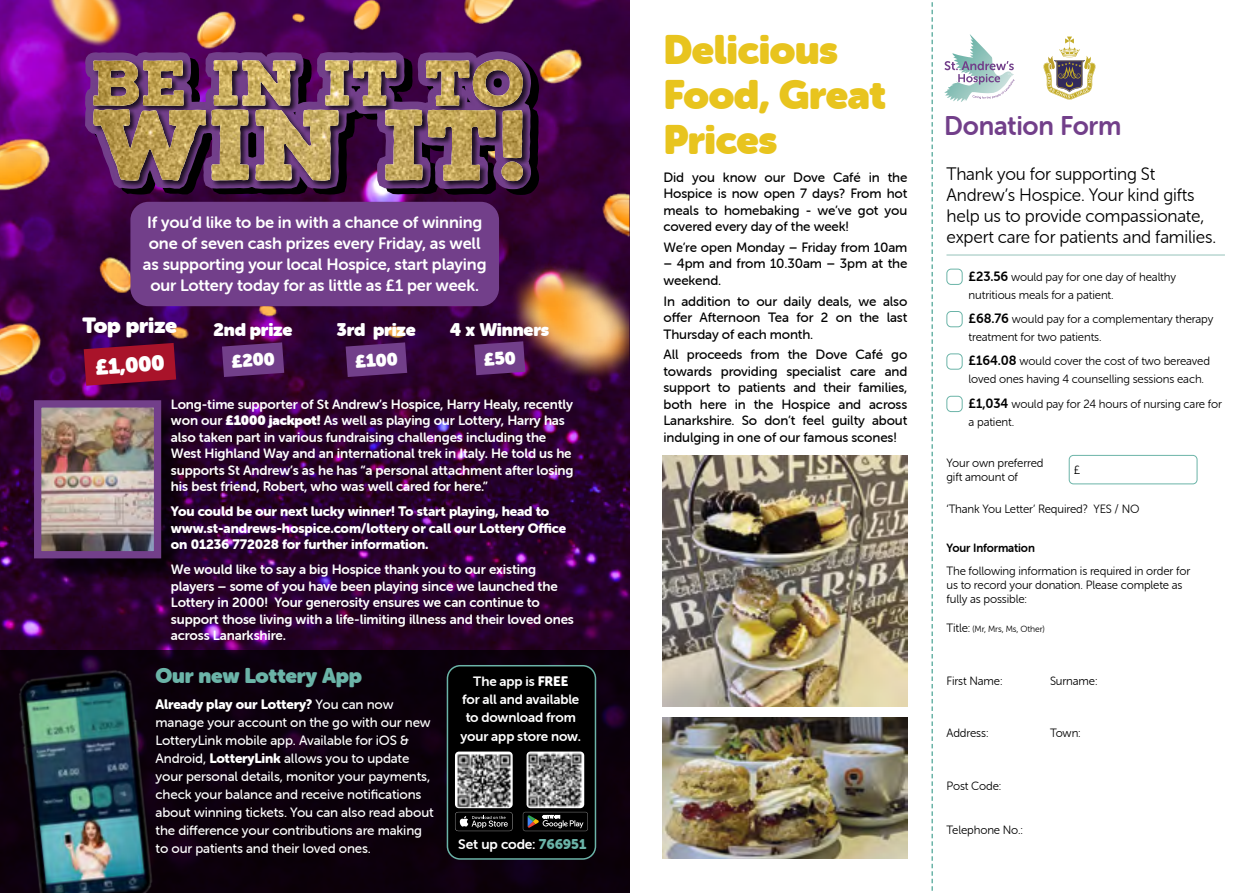
<style>
.page{position:relative;width:1259px;height:893px;background:#fff}
.page>*{position:absolute;margin:0;border:0;box-sizing:border-box;transform-origin:0 0}
.t1{font:40.5px/45px "Museo Sans Rounded";letter-spacing:-.01em;color:#e8c41e}
.t2{font:27px "Museo Sans Rounded 700";letter-spacing:-.01em;color:#723f8a;scale:.96 1}
.t3{font:21.6px "Museo Sans Rounded";letter-spacing:-.01em;color:#fff}
.t4{font:21px "Museo Sans Rounded";letter-spacing:-.01em;color:#6bb4a8}
.t5{font:18px/21px "Museo Sans Rounded 300";letter-spacing:-.01em;color:#000;scale:.96 1}
.t6{font:18px "Museo Sans Rounded";letter-spacing:-.01em;color:#fff}
.t7{font:16.5px/21px "Museo Sans Rounded 700";letter-spacing:-.01em;color:#fff;text-align:center}
.t8{font:13.8px "Museo Sans Rounded 700";letter-spacing:-.01em;color:#fff}
.t9{font:13.5px/16.5px "Museo Sans Rounded 700";letter-spacing:-.01em;color:#fff}
.t10{font:13.5px/16.5px "Museo Sans Rounded 500";letter-spacing:-.01em;color:#000;text-align:justify}
.t11{font:13.5px/18px "Museo Sans Rounded 500";letter-spacing:-.01em;color:#fff}
.t12{font:13.5px/16.5px "Museo Sans Rounded 900";letter-spacing:-.01em;color:#fff}
.t13{font:12px/18px "Museo Sans Rounded 300";letter-spacing:-.01em;color:#000;scale:.96 1}
.t14{font:12px "Museo Sans Rounded 700";letter-spacing:-.01em;color:#000;scale:.96 1}
.t15{font:9px "Museo Sans Rounded 300";letter-spacing:-.01em;color:#000;scale:.96 1}
.s1{font-family:"Museo Sans Rounded"}
.s2{font-family:"Museo Sans Rounded 500"}
.s3{font-family:"Museo Sans Rounded 900"}
.s4{font-family:"Museo Sans Rounded 900";color:#6bb4a8}
.s5{font-family:"Museo Sans Rounded 700";font-size:13.5px}
.s6{font-size:12px}
</style>
<div class="page">
<div style="left:946px;top:269px;width:16px;height:16px;border:1px solid #6bb4a8;border-radius:4px"></div>
<div style="left:946px;top:311px;width:16px;height:16px;border:1px solid #6bb4a8;border-radius:4px"></div>
<div style="left:946px;top:353px;width:16px;height:17px;border:1px solid #6bb4a8;border-radius:4px"></div>
<div style="left:946px;top:396px;width:16px;height:16px;border:1px solid #6bb4a8;border-radius:4px"></div>
<hr style="left:946px;top:254px;width:279px;height:2px;background:#b9d7d1">
<svg style="left:944px;top:34px;width:70px;height:68px"></svg>
<svg style="left:1043px;top:37px;width:52px;height:63px"></svg>
<div style="left:1068px;top:455px;width:129px;height:29px;border:1px solid #6bb4a8;border-radius:4px"></div>
<svg style="left:931px;top:2px;width:2px;height:889px"></svg>
<img style="left:0;top:0;width:629px;height:650px">
<div style="left:0;top:650px;width:629px;height:243px;background:#0c000b"></div>
<img style="left:0;top:34px;width:629px;height:366px">
<img style="left:28px;top:0;width:532px;height:59px">
<svg style="left:77px;top:0;width:464px;height:744px;background:#310630"></svg>
<div style="left:92px;top:58px;width:438px;height:129px;background:#000;opacity:.75"></div>
<svg style="left:93px;top:59px;width:430px;height:122px;background:#8b6959"></svg>
<img style="left:214px;top:59px;width:309px;height:48px">
<div style="left:39px;top:405px;width:151px;height:183px;background:#000;opacity:.75"></div>
<img style="left:42px;top:408px;width:111px;height:142px">
<div style="left:34px;top:400px;width:127px;height:158px;border:7px solid #723f8a"></div>
<img style="left:14px;top:665px;width:146px;height:228px">
<div style="left:447px;top:666px;width:148px;height:193px;background:#000;border-radius:13px"></div>
<div style="left:447px;top:665px;width:149px;height:195px;border:2px solid #6bb4a8;border-radius:13px"></div>
<img style="left:455px;top:752px;width:58px;height:56px">
<img style="left:526px;top:752px;width:58px;height:56px">
<svg style="left:455px;top:812px;width:58px;height:19px"></svg>
<svg style="left:523px;top:812px;width:65px;height:19px"></svg>
<div style="left:130px;top:202px;width:369px;height:104px;background:#723f8a;border-radius:18px"></div>
<svg style="left:84px;top:343px;width:92px;height:43px;background:#950f2d"></svg>
<svg style="left:222px;top:342px;width:62px;height:35px;background:#68357c"></svg>
<svg style="left:346px;top:342px;width:61px;height:35px;background:#67357c"></svg>
<img style="left:662px;top:455px;width:245px;height:252px">
<img style="left:662px;top:717px;width:245px;height:142px">
<svg style="left:474px;top:341px;width:51px;height:34px;background:#6b3680"></svg>
<p class="t7" style="left:143px;top:212px;width:345px">If you’d like to be in with a chance of winning one of seven cash prizes every Friday, as well as supporting your local Hospice, start playing our Lottery today for as little as £1 per week.</p>
<h3 class="t3" style="left:82px;top:313px;width:96px">Top prize</h3>
<h3 class="t6" style="left:214px;top:319px;width:80px">2nd prize</h3>
<h3 class="t6" style="left:337px;top:319px;width:81px">3rd prize</h3>
<h3 class="t6" style="left:450px;top:319px;width:100px">4 x Winners</h3>
<h3 class="t3" style="left:94px;top:355px;width:71px;rotate:-4deg">£1,000</h3>
<h3 class="t6" style="left:231px;top:351px;width:45px;rotate:-4deg">£200</h3>
<h3 class="t6" style="left:354px;top:351px;width:44px;rotate:-4deg">£100</h3>
<p class="t9" style="left:171px;top:396px;width:404px">Long-time supporter of St Andrew’s Hospice, Harry Healy, recently won our <span class="s1">£1000 jackpot!</span> As well as playing our Lottery, Harry has also taken part in various fundraising challenges including the West Highland Way and an international trek in Italy. He told us he supports St Andrew’s as he has “a personal attachment after losing his best friend, Robert, who was well cared for here.”</p>
<p class="t12" style="left:171px;top:503px;width:397px">You could be our next lucky winner! To start playing, head to www.st-andrews-hospice.com/lottery or call our Lottery Office on 01236 772028 for further information.</p>
<p class="t9" style="left:171px;top:561px;width:404px">We would like to say a big Hospice thank you to our existing players – some of you have been playing since we launched the Lottery in 2000! Your generosity ensures we can continue to support those living with a life-limiting illness and their loved ones across Lanarkshire.</p>
<h3 class="t4" style="left:156px;top:663px;width:208px">Our new Lottery App</h3>
<p class="t12" style="left:156px;top:696px;width:239px">Already play our Lottery? <span class="s2">You can now</span></p>
<p class="t11" style="left:156px;top:714px;width:280px">manage your account on the go with our new LotteryLink mobile app. Available for iOS &amp; Android, <span class="s3">LotteryLink</span> allows you to update your personal details, monitor your payments, check your balance and receive notifications about winning tickets. You can also read about the difference your contributions are making to our patients and their loved ones.</p>
<p class="t9" style="left:460px;top:672px;width:122px;line-height:18.3px;text-align:center">The app is <span class="s3">FREE<br></span>for all and available to download from your app store now.</p>
<p class="t8" style="left:458px;top:837px;width:130px">Set up code: <span class="s4">766951</span></p>
<h1 class="t1" style="left:663px;top:27px;width:224px">Delicious<br>Food, Great<br>Prices</h1>
<p class="t10" style="left:663px;top:169px;width:245px">Did you know our Dove Café in the Hospice is now open 7 days? From hot meals to homebaking - we’ve got you covered every day of the week!</p>
<p class="t10" style="left:663px;top:239px;width:245px">We’re open Monday – Friday from 10am</p>
<p class="t10" style="left:663px;top:256px;width:245px">– 4pm and from 10.30am – 3pm at the weekend.</p>
<p class="t10" style="left:663px;top:293px;width:245px">In addition to our daily deals, we also offer Afternoon Tea for 2 on the last Thursday of each month.</p>
<p class="t10" style="left:663px;top:347px;width:245px">All proceeds from the Dove Café go towards providing specialist care and support to patients and their families, both here in the Hospice and across Lanarkshire. So don’t feel guilty about indulging in one of our famous scones!</p>
<h2 class="t2" style="left:944px;top:110px;width:186px">Donation Form</h2>
<h3 class="t5" style="left:946px;top:164px;width:282px">Thank you for supporting St Andrew’s Hospice. Your kind gifts help us to provide compassionate, expert care for patients and families.</h3>
<p class="t13" style="left:968px;top:268px;width:218px"><span class="s5">£23.56</span> would pay for one day of healthy nutritious meals for a patient.</p>
<p class="t13" style="left:968px;top:310px;width:256px"><span class="s5">£68.76</span> would pay for a complementary therapy treatment for two patients.</p>
<p class="t13" style="left:968px;top:352px;width:253px"><span class="s5">£164.08</span> would cover the cost of two bereaved loved ones having 4 counselling sessions each.</p>
<p class="t13" style="left:968px;top:395px;width:265px"><span class="s5">£1,034</span> would pay for 24 hours of nursing care for a patient.</p>
<p class="t13" style="left:946px;top:456px;width:103px;line-height:14.4px">Your own preferred gift amount of</p>
<p class="t13" style="left:946px;top:500px;width:203px">‘Thank You Letter’ Required? YES / NO</p>
<p class="t13" style="left:1073px;top:461px;width:8px">£</p>
<p class="t14" style="left:946px;top:541px;width:94px">Your Information</p>
<p class="t13" style="left:946px;top:563px;width:255px;line-height:14.4px">The following information is required in order for us to record your donation. Please complete as fully as possible:</p>
<p class="t15" style="left:946px;top:624px;width:104px"><span class="s6">Title:</span> (Mr, Mrs, Ms, Other)</p>
<p class="t13" style="left:946px;top:672px;width:60px">First Name:</p>
<p class="t13" style="left:1050px;top:672px;width:51px">Surname:</p>
<p class="t13" style="left:946px;top:724px;width:45px">Address:</p>
<p class="t13" style="left:1050px;top:724px;width:34px">Town:</p>
<p class="t13" style="left:946px;top:777px;width:59px">Post Code:</p>
<p class="t13" style="left:946px;top:821px;width:81px">Telephone No.:</p>
</div>
